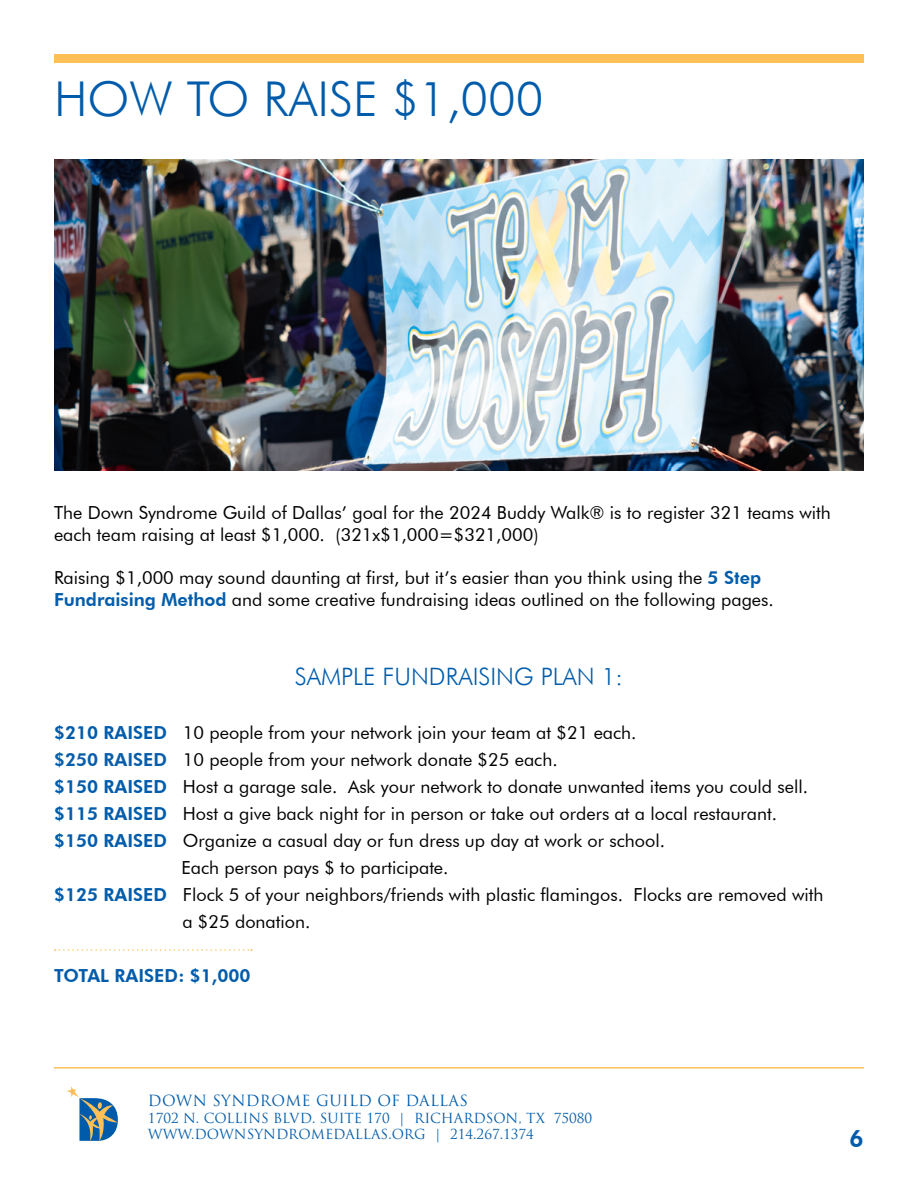
<style>
.page{position:relative;width:918px;height:1188px;background:#fff}
.page>*{position:absolute;margin:0;border:0;box-sizing:border-box;transform-origin:0 0}
.t1{font:300 48px "Futura BT";color:#005cab}
.t2{font:300 24px "Futura BT";color:#005cab}
.t3{font:800 24px "Futura BT";color:#005cab}
.t4{font:18px/21.6px "Futura BT";color:#000}
.t5{font:800 18px "Futura BT";color:#005cab}
.t6{font:15px "Trajan Pro";letter-spacing:.02em;color:#005cab}
.t7{font:13.5px/16.5px "Trajan Pro";color:#005cab}
.s1{font-weight:800;color:#005cab}
.s2{font-weight:800;color:#075daa}
</style>
<div class="page">
<div style="left:54px;top:54px;width:810px;height:9px;background:#fdc057"></div>
<hr style="left:54px;top:1067px;width:810px;height:2px;background:#fdc057">
<svg style="left:55px;top:949px;width:197px;height:2px"></svg>
<img style="left:54px;top:159px;width:810px;height:312px">
<svg style="left:67px;top:1086px;width:51px;height:55px"></svg>
<h1 class="t1" style="left:54px;top:70px;width:491px">HOW TO RAISE $1,000</h1>
<p class="t4" style="left:54px;top:502px;width:778px">The Down Syndrome Guild of Dallas’ goal for the 2024 Buddy Walk® is to register 321 teams with each team raising at least $1,000. (321x$1,000=$321,000)</p>
<p class="t4" style="left:54px;top:567px;width:721px">Raising $1,000 may sound daunting at first, but it’s easier than you think using the <span class="s1">5 Step<br>Fundraising Method</span> and some creative fundraising ideas outlined on the following pages.</p>
<h2 class="t2" style="left:295px;top:662px;width:330px">SAMPLE FUNDRAISING PLAN 1:</h2>
<p class="t4" style="left:54px;top:721px;width:584px"><span class="s1">$210 RAISED</span> 10 people from your network join your team at $21 each.</p>
<p class="t4" style="left:54px;top:748px;width:505px"><span class="s2">$250 RAISED</span> 10 people from your network donate $25 each.</p>
<p class="t4" style="left:54px;top:775px;width:756px"><span class="s1">$150 RAISED</span> Host a garage sale. Ask your network to donate unwanted items you could sell.</p>
<p class="t4" style="left:54px;top:802px;width:725px"><span class="s1">$115 RAISED</span> Host a give back night for in person or take out orders at a local restaurant.</p>
<p class="t4" style="left:54px;top:829px;width:613px"><span class="s1">$150 RAISED</span> Organize a casual day or fun dress up day at work or school.</p>
<p class="t4" style="left:181px;top:856px;width:269px">Each person pays $ to participate.</p>
<p class="t4" style="left:54px;top:883px;width:771px"><span class="s1">$125 RAISED</span> Flock 5 of your neighbors/friends with plastic flamingos. Flocks are removed with</p>
<p class="t4" style="left:182px;top:910px;width:130px">a $25 donation.</p>
<p class="t5" style="left:54px;top:964px;width:198px">TOTAL RAISED: $1,000</p>
<p class="t6" style="left:148px;top:1091px;width:322px">DOWN SYNDROME GUILD OF DALLAS</p>
<p class="t7" style="left:148px;top:1110px;width:446px">1702 N. COLLINS BLVD. SUITE 170 | RICHARDSON, TX 75080<br>WWW.DOWNSYNDROMEDALLAS.ORG | 214.267.1374</p>
<h2 class="t3" style="left:849px;top:1124px;width:16px">6</h2>
</div>
